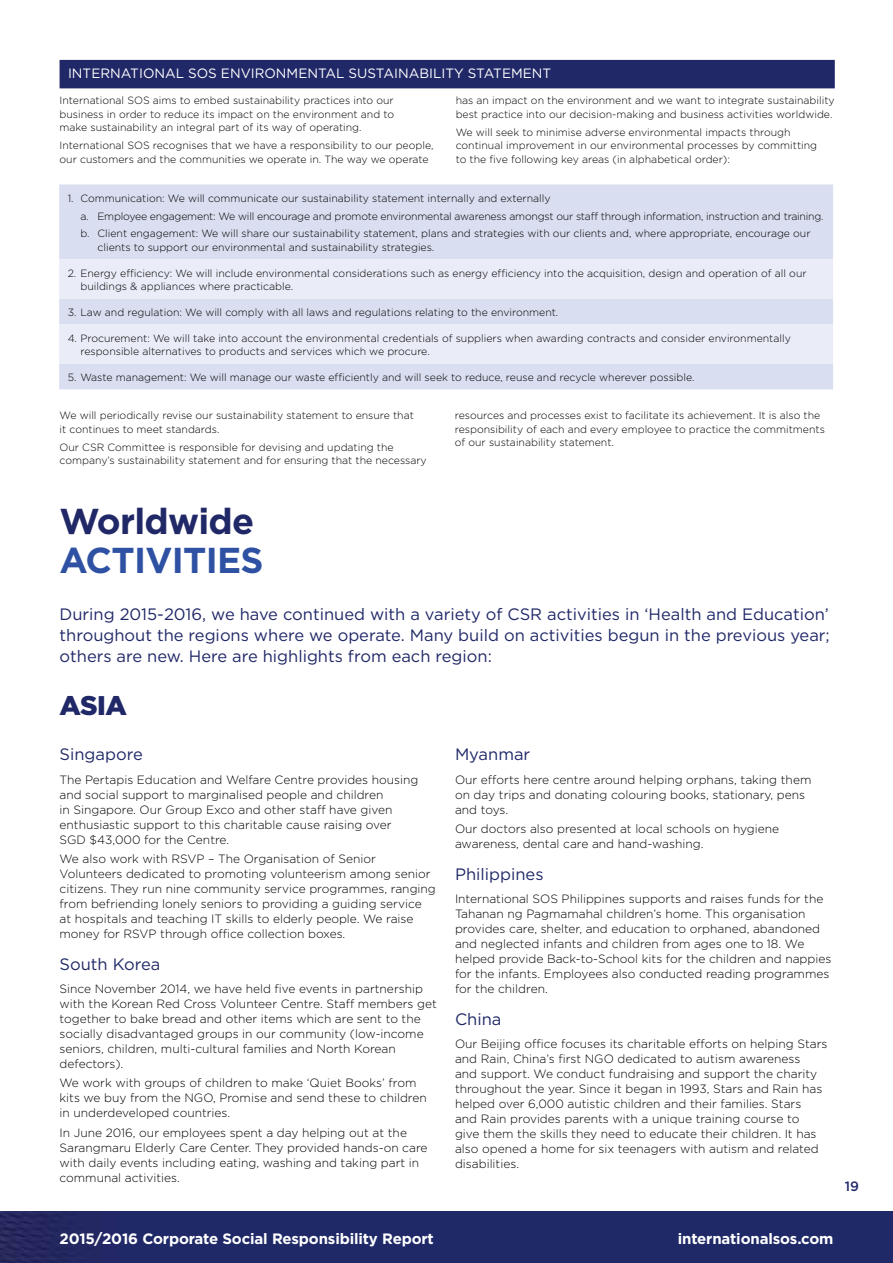
<style>
.page{position:relative;width:893px;height:1263px;background:#fff}
.page>*{position:absolute;margin:0;border:0;box-sizing:border-box;transform-origin:0 0}
.t1{font:700 36px "Gotham";letter-spacing:-.02em;color:#2e51a3}
.t2{font:700 36px "Gotham";letter-spacing:-.02em;color:#202867}
.t3{font:900 27px "Gotham";color:#202867}
.t4{font:16.5px/21px "Gotham";color:#202867;text-align:justify}
.t5{font:700 15px "Gotham";letter-spacing:-.01em;color:#fff}
.t6{font:13.5px "Gotham HTF";color:#fff}
.t7{font:500 13.5px "Gotham";color:#202867}
.t8{font:300 12px/15px "Gotham";color:#000}
.t9{font:300 10.5px/13.5px "Gotham";color:#000}
</style>
<div class="page">
<div style="left:0;top:1212px;width:893px;height:51px;background:#1f2967"></div>
<div style="left:59px;top:184px;width:774px;height:205px;background:#d9def0"></div>
<svg style="left:59px;top:259px;width:774px;height:105px;background:#e6e8f5"></svg>
<div style="left:60px;top:60px;width:775px;height:28px;background:#202867"></div>
<p class="t6" style="left:68px;top:66px;width:15px">INTERNATIONAL</p>
<p class="t6" style="left:188px;top:66px;width:53px">SOS ENVIRONMENTAL</p>
<p class="t6" style="left:349px;top:66px;width:28px">SUSTAINABILIT</p>
<p class="t6" style="left:454px;top:66px;width:33px">Y STATEMENT</p>
<p class="t9" style="left:60px;top:94px;width:336px;text-align:justify">International SOS aims to embed sustainability practices into our business in order to reduce its impact on the environment and to make sustainability an integral part of its way of operating.</p>
<p class="t9" style="left:60px;top:138px;width:375px">International SOS recognises that we have a responsibility to our people, our customers and the communities we operate in. The way we operate</p>
<p class="t9" style="left:456px;top:94px;width:381px">has an impact on the environment and we want to integrate sustainability best practice into our decision-making and business activities worldwide.</p>
<p class="t9" style="left:456px;top:125px;width:363px">We will seek to minimise adverse environmental impacts through continual improvement in our environmental processes by committing to the five following key areas (in alphabetical order):</p>
<p class="t9" style="left:80px;top:189px;width:745px;line-height:17.7px;text-indent:-13px">1. Communication: We will communicate our sustainability statement internally and externally<br>a. Employee engagement: We will encourage and promote environmental awareness amongst our staff through information, instruction and training. b. Client engagement: We will share our sustainability statement, plans and strategies with our clients and, where appropriate, encourage our</p>
<p class="t9" style="left:97px;top:240px;width:338px">clients to support our environmental and sustainability strategies.</p>
<p class="t9" style="left:80px;top:266px;width:728px;text-indent:-13px">2. Energy efficiency: We will include environmental considerations such as energy efficiency into the acquisition, design and operation of all our buildings &amp; appliances where practicable.</p>
<p class="t9" style="left:68px;top:305px;width:492px">3. Law and regulation: We will comply with all laws and regulations relating to the environment.</p>
<p class="t9" style="left:80px;top:331px;width:712px;text-indent:-13px">4. Procurement: We will take into account the environmental credentials of suppliers when awarding contracts and consider environmentally responsible alternatives to products and services which we procure.</p>
<p class="t9" style="left:68px;top:370px;width:628px">5. Waste management: We will manage our waste efficiently and will seek to reduce, reuse and recycle wherever possible.</p>
<p class="t9" style="left:60px;top:409px;width:356px">We will periodically revise our sustainability statement to ensure that it continues to meet standards.</p>
<p class="t9" style="left:60px;top:440px;width:369px">Our CSR Committee is responsible for devising and updating the company’s sustainability statement and for ensuring that the necessary</p>
<p class="t9" style="left:455px;top:409px;width:372px">resources and processes exist to facilitate its achievement. It is also the responsibility of each and every employee to practice the commitments of our sustainability statement.</p>
<h1 class="t2" style="left:60px;top:500px;width:196px">Worldwide</h1>
<h1 class="t1" style="left:60px;top:539px;width:201px">Activities</h1>
<p class="t4" style="left:60px;top:603px;width:772px">During 2015-2016, we have continued with a variety of CSR activities in ‘Health and Education’ throughout the regions where we operate. Many build on activities begun in the previous year; others are new. Here are highlights from each region:</p>
<h2 class="t3" style="left:60px;top:690px;width:53px">ASIA</h2>
<h3 class="t4" style="left:60px;top:743px;width:85px">Singapore</h3>
<p class="t8" style="left:60px;top:772px;width:360px">The Pertapis Education and Welfare Centre provides housing and social support to marginalised people and children<br>in Singapore. Our Group Exco and other staff have given enthusiastic support to this charitable cause raising over SGD $43,000 for the Centre.</p>
<p class="t8" style="left:60px;top:851px;width:378px">We also work with RSVP – The Organisation of Senior Volunteers dedicated to promoting volunteerism among senior citizens. They run nine community service programmes, ranging from befriending lonely seniors to providing a guiding service at hospitals and teaching IT skills to elderly people. We raise money for RSVP through office collection boxes.</p>
<h3 class="t4" style="left:60px;top:953px;width:102px">South Korea</h3>
<p class="t8" style="left:60px;top:981px;width:379px">Since November 2014, we have held five events in partnership with the Korean Red Cross Volunteer Centre. Staff members get together to bake bread and other items which are sent to the socially disadvantaged groups in our community (low-income seniors, children, multi-cultural families and North Korean defectors).</p>
<p class="t8" style="left:60px;top:1075px;width:369px">We work with groups of children to make ‘Quiet Books’ from kits we buy from the NGO, Promise and send these to children in underdeveloped countries.</p>
<p class="t8" style="left:60px;top:1125px;width:370px">In June 2016, our employees spent a day helping out at the Sarangmaru Elderly Care Center. They provided hands-on care with daily events including eating, washing and taking part in communal activities.</p>
<h3 class="t4" style="left:455px;top:743px;width:77px">Myanmar</h3>
<p class="t8" style="left:455px;top:772px;width:358px">Our efforts here centre around helping orphans, taking them on day trips and donating colouring books, stationary, pens and toys.</p>
<p class="t8" style="left:455px;top:821px;width:326px">Our doctors also presented at local schools on hygiene awareness, dental care and hand-washing.</p>
<h3 class="t4" style="left:455px;top:863px;width:90px">Philippines</h3>
<p class="t8" style="left:455px;top:891px;width:378px">International SOS Philippines supports and raises funds for the Tahanan ng Pagmamahal children’s home. This organisation provides care, shelter, and education to orphaned, abandoned and neglected infants and children from ages one to 18. We helped provide Back-to-School kits for the children and nappies for the infants. Employees also conducted reading programmes for the children.</p>
<h3 class="t4" style="left:455px;top:1008px;width:48px">China</h3>
<p class="t8" style="left:455px;top:1036px;width:374px">Our Beijing office focuses its charitable efforts on helping Stars and Rain, China’s first NGO dedicated to autism awareness<br>and support. We conduct fundraising and support the charity throughout the year. Since it began in 1993, Stars and Rain has helped over 6,000 autistic children and their families. Stars<br>and Rain provides parents with a unique training course to<br>give them the skills they need to educate their children. It has also opened a home for six teenagers with autism and related disabilities.</p>
<p class="t7" style="left:845px;top:1179px;width:16px">19</p>
<p class="t5" style="left:60px;top:1230px;width:376px">2015/2016 Corporate Social Responsibility Report</p>
<p class="t5" style="left:678px;top:1230px;width:157px">internationalsos.com</p>
</div>
